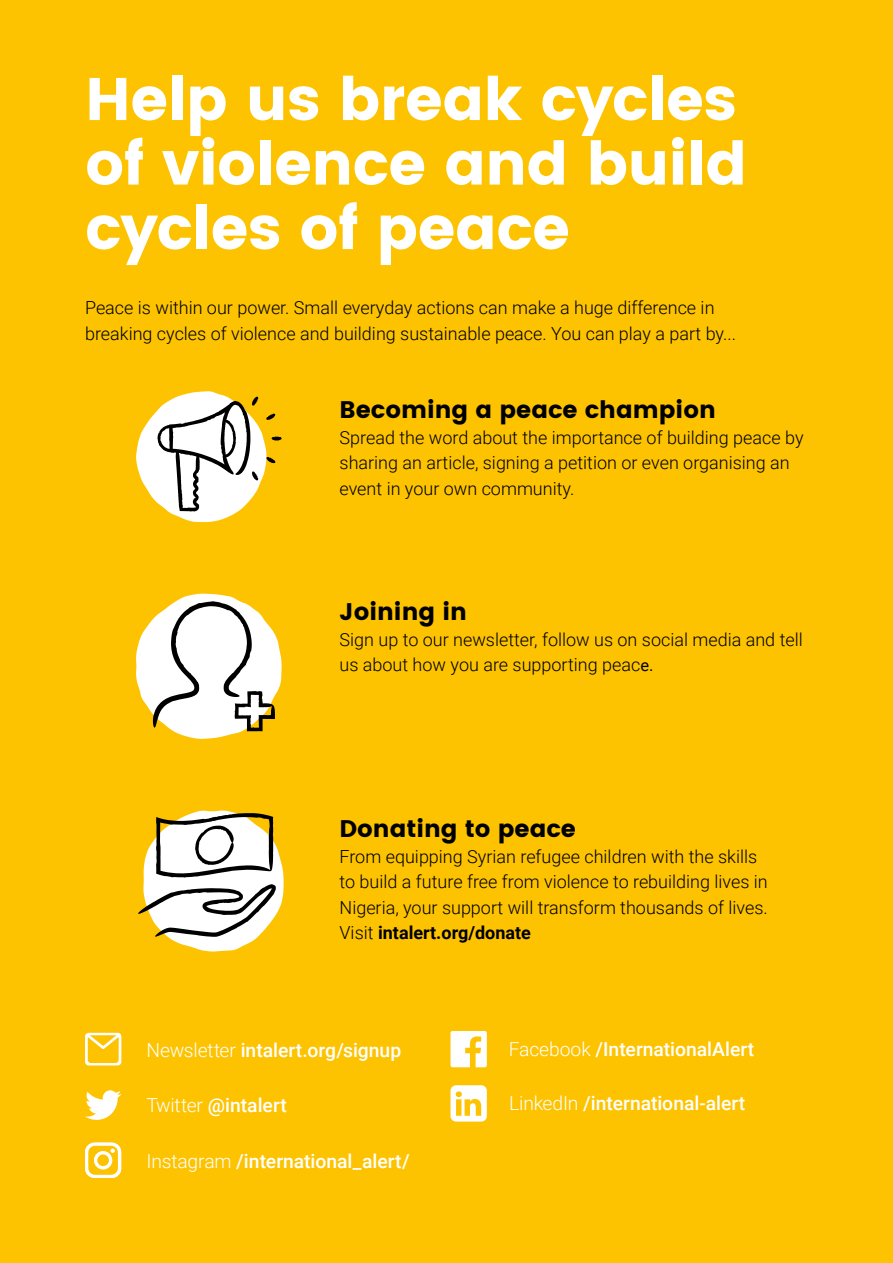
<style>
.page{position:relative;width:893px;height:1263px;background:#fdc300}
.page>*{position:absolute;margin:0;border:0;box-sizing:border-box;transform-origin:0 0}
.t1{font:60px/64.5px "Poppins";letter-spacing:-.01em;color:#fff}
.t2{font:24px "Poppins";color:#000}
.t3{font:500 19.35px "Roboto";color:#fff}
.t4{font:300 18px/25.5px "Roboto";color:#000}
.s1{font-weight:400;font-size:16.5px}
.s2{font-weight:700}
.s3{font-weight:300}
</style>
<div class="page">
<svg style="left:136px;top:391px;width:146px;height:131px"></svg>
<svg style="left:138px;top:810px;width:146px;height:141px"></svg>
<svg style="left:85px;top:1090px;width:36px;height:30px"></svg>
<svg style="left:450px;top:1031px;width:37px;height:36px"></svg>
<svg style="left:450px;top:1085px;width:37px;height:36px"></svg>
<svg style="left:136px;top:594px;width:146px;height:145px"></svg>
<svg style="left:85px;top:1033px;width:36px;height:32px"></svg>
<div style="left:88px;top:1035px;width:31px;height:28px;background:#fdc300;border-radius:3px"></div>
<svg style="left:85px;top:1032px;width:37px;height:19px"></svg>
<svg style="left:85px;top:1142px;width:36px;height:36px"></svg>
<div style="left:97px;top:1154px;width:12px;height:12px;background:#fdc300;border-radius:50%"></div>
<h1 class="t1" style="left:85px;top:67px;width:664px">Help us break cycles of violence and build cycles of peace</h1>
<p class="t4" style="left:85px;top:294px;width:653px">Peace is within our power. Small everyday actions can make a huge difference in breaking cycles of violence and building sustainable peace. You can play a part by...</p>
<h2 class="t2" style="left:340px;top:396px;width:378px">Becoming a peace champion</h2>
<p class="t4" style="left:340px;top:424px;width:465px">Spread the word about the importance of building peace by sharing an article, signing a petition or even organising an event in your own community.</p>
<h2 class="t2" style="left:340px;top:598px;width:129px">Joining in</h2>
<p class="t4" style="left:340px;top:626px;width:465px">Sign up to our newsletter, follow us on social media and tell us about how you are supporting peac<span class="s1">e.</span></p>
<h2 class="t2" style="left:340px;top:815px;width:238px">Donating to peace</h2>
<p class="t4" style="left:340px;top:843px;width:430px">From equipping Syrian refugee children with the skills to build a future free from violence to rebuilding lives in Nigeria, your support will transform thousands of lives.<br>Visit <span class="s2">intalert.org/donate</span></p>
<p class="t3" style="left:146px;top:1037px;width:256px"><span class="s3">Newsletter</span> intalert.org/signup</p>
<p class="t3" style="left:146px;top:1092px;width:142px"><span class="s3">Twitter</span> @intalert</p>
<p class="t3" style="left:146px;top:1147px;width:265px"><span class="s3">Instagram</span> /international_alert/</p>
<p class="t3" style="left:509px;top:1036px;width:247px"><span class="s3">Facebook</span> /InternationalAlert</p>
<p class="t3" style="left:509px;top:1090px;width:238px"><span class="s3">LinkedIn</span> /international-alert</p>
</div>
